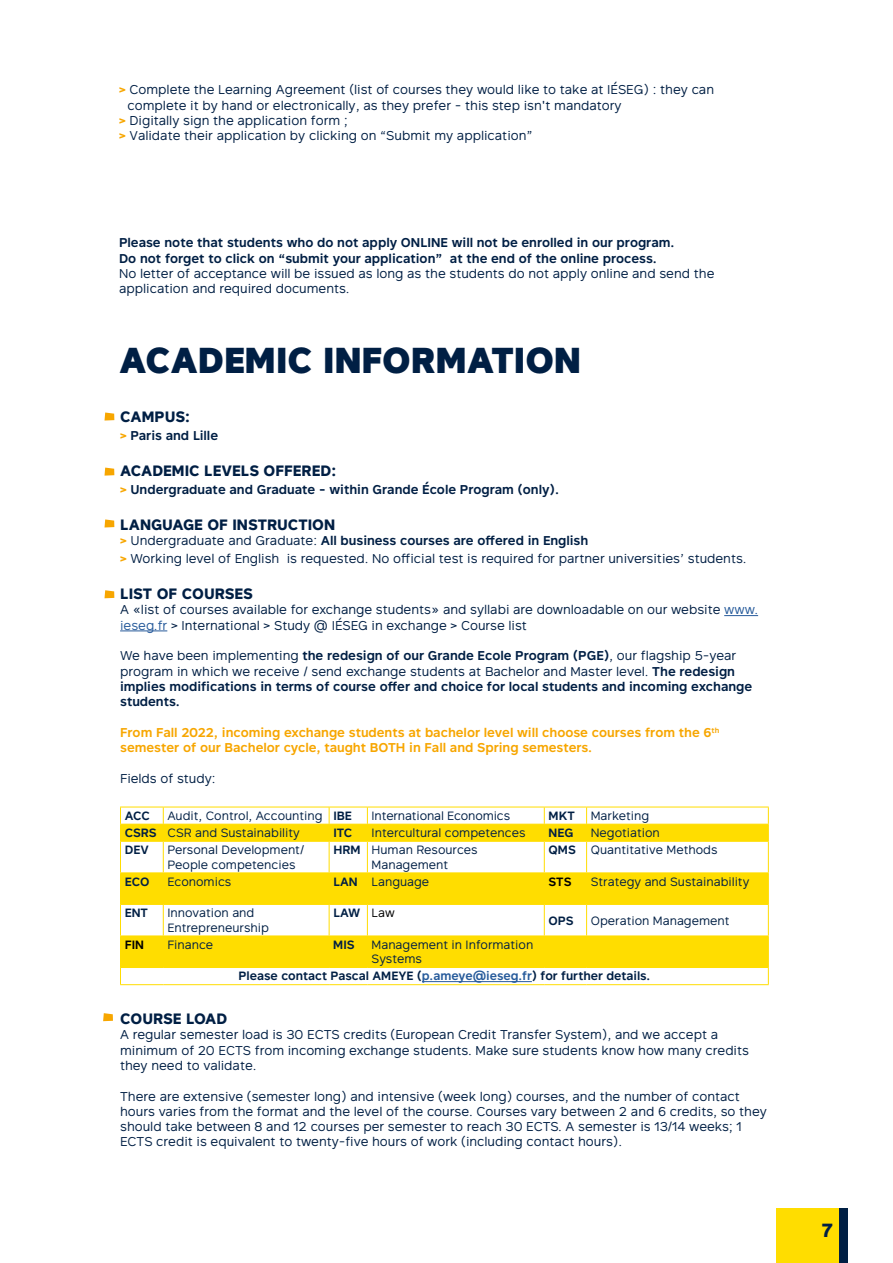
<style>
.page{position:relative;width:893px;height:1263px;background:#fff}
.page>*{position:absolute;margin:0;border:0;box-sizing:border-box;transform-origin:0 0}
.t1{font:900 36px "Rutan";color:#001f44}
.t2{font:700 19.05px "Rutan";color:#001f44}
.t3{font:700 15px "Rutan";color:#001f44}
.t4{font:12.75px/15.3px "Rutan";color:#001f44}
.t5{font:600 12.75px/15.3px "Rutan";color:#001f44}
.t6{font:600 12.75px/15.3px "Rutan";color:#f7a600}
.t7{font:12px/14.4px "Rutan";color:#001f44}
.t8{font:600 12px "Rutan";color:#001f44}
.t9{font:600 12px "Rutan";color:#000}
.s1{font-weight:600;color:#f7a600}
.s2{color:#f7a600}
.s3{font-weight:600}
.s4{color:#275b9b}
.s5{font-weight:400}
.s6{font-weight:400;color:#000}
</style>
<div class="page">
<hr style="left:724px;top:615px;width:34px;height:1px;background:#275b9b">
<hr style="left:120px;top:631px;width:47px;height:1px;background:#275b9b">
<svg style="left:121px;top:873px;width:647px;height:94px;fill:#fd0"></svg>
<hr style="left:120px;top:873px;width:1px;height:31px;background:#fd0">
<hr style="left:163px;top:873px;width:1px;height:31px;background:#fd0">
<hr style="left:329px;top:873px;width:1px;height:31px;background:#fd0">
<hr style="left:367px;top:873px;width:1px;height:31px;background:#fd0">
<hr style="left:544px;top:873px;width:1px;height:31px;background:#fd0">
<hr style="left:586px;top:873px;width:1px;height:31px;background:#fd0">
<hr style="left:768px;top:873px;width:1px;height:31px;background:#fd0">
<hr style="left:120px;top:936px;width:1px;height:31px;background:#fd0">
<hr style="left:163px;top:936px;width:1px;height:31px;background:#fd0">
<hr style="left:329px;top:936px;width:1px;height:31px;background:#fd0">
<hr style="left:367px;top:936px;width:1px;height:31px;background:#fd0">
<hr style="left:544px;top:936px;width:1px;height:31px;background:#fd0">
<hr style="left:586px;top:936px;width:1px;height:31px;background:#fd0">
<hr style="left:768px;top:936px;width:1px;height:31px;background:#fd0">
<hr style="left:120px;top:904px;width:43px;height:1px;background:#fd0">
<hr style="left:120px;top:905px;width:1px;height:30px;background:#fd0">
<hr style="left:120px;top:935px;width:43px;height:1px;background:#fd0">
<hr style="left:163px;top:904px;width:166px;height:1px;background:#fd0">
<hr style="left:163px;top:905px;width:1px;height:30px;background:#fd0">
<hr style="left:163px;top:935px;width:166px;height:1px;background:#fd0">
<hr style="left:329px;top:904px;width:38px;height:1px;background:#fd0">
<hr style="left:329px;top:905px;width:1px;height:30px;background:#fd0">
<hr style="left:329px;top:935px;width:38px;height:1px;background:#fd0">
<hr style="left:367px;top:904px;width:177px;height:1px;background:#fd0">
<hr style="left:367px;top:905px;width:1px;height:30px;background:#fd0">
<hr style="left:367px;top:935px;width:177px;height:1px;background:#fd0">
<hr style="left:544px;top:904px;width:43px;height:1px;background:#fd0">
<hr style="left:544px;top:905px;width:1px;height:30px;background:#fd0">
<hr style="left:544px;top:935px;width:43px;height:1px;background:#fd0">
<hr style="left:587px;top:904px;width:182px;height:1px;background:#fd0">
<hr style="left:586px;top:905px;width:1px;height:30px;background:#fd0">
<hr style="left:768px;top:905px;width:1px;height:30px;background:#fd0">
<hr style="left:587px;top:935px;width:182px;height:1px;background:#fd0">
<hr style="left:120px;top:967px;width:43px;height:1px;background:#fd0">
<svg style="left:120px;top:968px;width:1px;height:16px"></svg>
<hr style="left:163px;top:967px;width:166px;height:1px;background:#fd0">
<hr style="left:329px;top:967px;width:38px;height:1px;background:#fd0">
<hr style="left:367px;top:967px;width:177px;height:1px;background:#fd0">
<hr style="left:120px;top:984px;width:43px;height:1px;background:#fd0">
<hr style="left:163px;top:984px;width:166px;height:1px;background:#fd0">
<hr style="left:329px;top:984px;width:38px;height:1px;background:#fd0">
<hr style="left:367px;top:984px;width:177px;height:1px;background:#fd0">
<hr style="left:544px;top:984px;width:43px;height:1px;background:#fd0">
<hr style="left:587px;top:984px;width:182px;height:1px;background:#fd0">
<hr style="left:544px;top:967px;width:43px;height:1px;background:#fd0">
<hr style="left:587px;top:967px;width:182px;height:1px;background:#fd0">
<svg style="left:768px;top:968px;width:1px;height:16px"></svg>
<svg style="left:120px;top:807px;width:649px;height:66px"></svg>
<hr style="left:120px;top:824px;width:43px;height:1px;background:#fd0">
<hr style="left:163px;top:824px;width:166px;height:1px;background:#fd0">
<hr style="left:329px;top:824px;width:38px;height:1px;background:#fd0">
<hr style="left:367px;top:824px;width:177px;height:1px;background:#fd0">
<hr style="left:544px;top:824px;width:43px;height:1px;background:#fd0">
<hr style="left:587px;top:824px;width:182px;height:1px;background:#fd0">
<hr style="left:422px;top:981px;width:110px;height:1px;background:#275b9b">
<svg style="left:105px;top:590px;width:9px;height:8px"></svg>
<svg style="left:105px;top:519px;width:9px;height:8px"></svg>
<svg style="left:105px;top:468px;width:9px;height:8px"></svg>
<svg style="left:105px;top:412px;width:9px;height:9px"></svg>
<svg style="left:103px;top:1013px;width:10px;height:8px"></svg>
<div style="left:839px;top:1209px;width:8px;height:54px;background:#001f44"></div>
<div style="left:776px;top:1209px;width:63px;height:54px;background:#fd0"></div>
<p class="t4" style="left:119px;top:82px;width:596px"><span class="s1">&gt;</span> Complete the Learning Agreement (list of courses they would like to take at IÉSEG) : they can</p>
<p class="t4" style="left:128px;top:97px;width:496px">complete it by hand or electronically, as they prefer - this step isn't mandatory</p>
<p class="t4" style="left:119px;top:112px;width:230px"><span class="s1">&gt;</span> Digitally sign the application form ;</p>
<p class="t4" style="left:119px;top:127px;width:415px"><span class="s1">&gt;</span> Validate their application by clicking on “Submit my application”</p>
<p class="t5" style="left:119px;top:235px;width:557px">Please note that students who do not apply ONLINE will not be enrolled in our program.<br>Do not forget to click on “submit your application” at the end of the online process.</p>
<p class="t4" style="left:119px;top:265px;width:597px">No letter of acceptance will be issued as long as the students do not apply online and send the application and required documents.</p>
<h1 class="t1" style="left:119px;top:330px;width:463px">ACADEMIC INFORMATION</h1>
<p class="t3" style="left:120px;top:404px;width:71px">CAMPUS:</p>
<p class="t5" style="left:120px;top:427px;width:99px"><span class="s2">&gt;</span> Paris and Lille</p>
<p class="t3" style="left:120px;top:458px;width:218px">ACADEMIC LEVELS OFFERED:</p>
<p class="t5" style="left:120px;top:481px;width:440px"><span class="s2">&gt;</span> Undergraduate and Graduate - within Grande École Program (only).</p>
<p class="t3" style="left:120px;top:512px;width:217px">LANGUAGE OF INSTRUCTION</p>
<p class="t4" style="left:120px;top:531px;width:628px;line-height:18px"><span class="s1">&gt;</span> Undergraduate and Graduate: <span class="s3">All business courses are offered in English<br></span><span class="s1">&gt;</span> Working level of English is requested. No official test is required for partner universities’ students.</p>
<p class="t3" style="left:120px;top:581px;width:134px">LIST OF COURSES</p>
<p class="t4" style="left:120px;top:601px;width:639px">A «list of courses available for exchange students» and syllabi are downloadable on our website <span class="s4">www. ieseg.fr</span> &gt; International &gt; Study @ IÉSEG in exchange &gt; Course list</p>
<p class="t5" style="left:120px;top:647px;width:634px"><span class="s5">We have been implementing</span> the redesign of our Grande Ecole Program (PGE)<span class="s5">, our flagship 5-year program in which we receive / send exchange students at Bachelor and Master level.</span> The redesign implies modifications in terms of course offer and choice for local students and incoming exchange students.</p>
<p class="t6" style="left:120px;top:724px;width:601px">From Fall 2022, incoming exchange students at bachelor level will choose courses from the 6<sup>th </sup>semester of our Bachelor cycle, taught BOTH in Fall and Spring semesters.</p>
<p class="t4" style="left:120px;top:770px;width:97px">Fields of study:</p>
<p class="t8" style="left:125px;top:806px;width:27px">ACC</p>
<p class="t7" style="left:168px;top:808px;width:186px">Audit, Control, Accounting <span class="s3">IBE</span></p>
<p class="t7" style="left:372px;top:808px;width:140px">International Economics</p>
<p class="t8" style="left:549px;top:806px;width:28px">MKT</p>
<p class="t7" style="left:591px;top:808px;width:60px">Marketing</p>
<p class="t7" style="left:125px;top:825px;width:177px"><span class="s3">CSRS</span> CSR and Sustainability</p>
<p class="t8" style="left:333px;top:823px;width:20px">ITC</p>
<p class="t7" style="left:372px;top:825px;width:155px">Intercultural competences</p>
<p class="t8" style="left:548px;top:823px;width:26px">NEG</p>
<p class="t7" style="left:591px;top:825px;width:71px">Negotiation</p>
<p class="t8" style="left:125px;top:840px;width:26px">DEV</p>
<p class="t7" style="left:168px;top:842px;width:138px">Personal Development/<br>People competencies</p>
<p class="t7" style="left:372px;top:842px;width:108px;text-indent:-38px"><span class="s3">HRM</span> Human Resources<br>Management</p>
<p class="t7" style="left:548px;top:842px;width:171px"><span class="s3">QMS</span> Quantitative Methods</p>
<p class="t8" style="left:125px;top:872px;width:26px">ECO</p>
<p class="t7" style="left:167px;top:874px;width:65px">Economics</p>
<p class="t7" style="left:333px;top:874px;width:97px"><span class="s3">LAN</span> Language</p>
<p class="t9" style="left:548px;top:872px;width:24px">STS</p>
<p class="t7" style="left:591px;top:874px;width:160px">Strategy and Sustainability</p>
<p class="t8" style="left:125px;top:903px;width:25px">ENT</p>
<p class="t7" style="left:167px;top:905px;width:103px">Innovation and<br>Entrepreneurship</p>
<p class="t8" style="left:333px;top:903px;width:63px">LAW <span class="s6">Law</span></p>
<p class="t8" style="left:548px;top:910px;width:27px">OPS</p>
<p class="t7" style="left:591px;top:912px;width:140px">Operation Management</p>
<p class="t9" style="left:125px;top:935px;width:21px">FIN</p>
<p class="t7" style="left:167px;top:937px;width:47px">Finance</p>
<p class="t8" style="left:333px;top:935px;width:23px">MIS</p>
<p class="t7" style="left:372px;top:937px;width:163px">Management in Information<br>Systems</p>
<p class="t8" style="left:239px;top:966px;width:413px">Please contact Pascal AMEYE (<span class="s4">p.ameye@ieseg.fr</span>) for further details.</p>
<p class="t3" style="left:120px;top:1006px;width:109px">COURSE LOAD</p>
<p class="t4" style="left:120px;top:1026px;width:630px">A regular semester load is 30 ECTS credits (European Credit Transfer System), and we accept a minimum of 20 ECTS from incoming exchange students. Make sure students know how many credits they need to validate.</p>
<p class="t4" style="left:120px;top:1088px;width:648px">There are extensive (semester long) and intensive (week long) courses, and the number of contact hours varies from the format and the level of the course. Courses vary between 2 and 6 credits, so they should take between 8 and 12 courses per semester to reach 30 ECTS. A semester is 13/14 weeks; 1<br>ECTS credit is equivalent to twenty-five hours of work (including contact hours).</p>
<h2 class="t2" style="left:822px;top:1214px;width:13px">7</h2>
</div>
